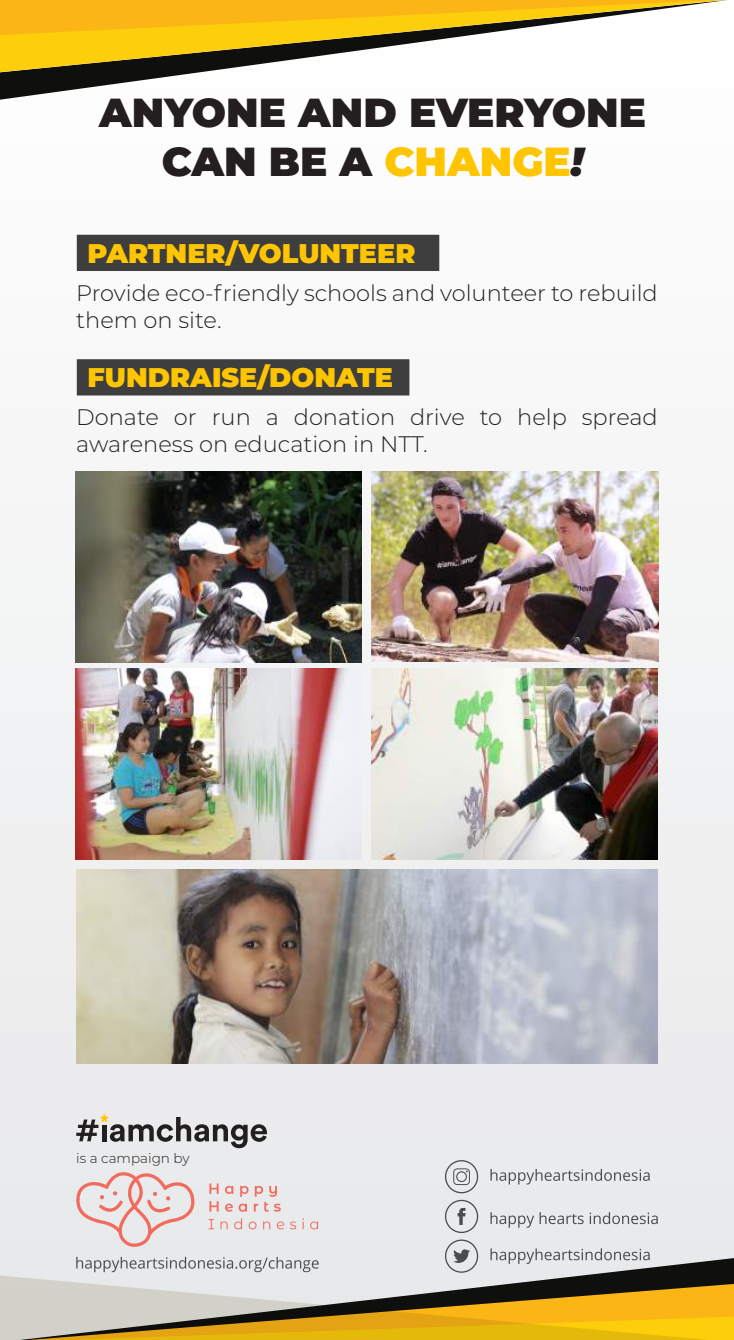
<style>
.page{position:relative;width:734px;height:1340px;background:#fff}
.page>*{position:absolute;margin:0;border:0;box-sizing:border-box;transform-origin:0 0}
.t1{font:900 40.5px/48.6px "Montserrat";color:#231f20;text-align:center}
.t2{font:900 27px "Montserrat";color:#ffc500}
.t3{font:300 22.5px/27px "Montserrat";color:#231f20}
.t4{font:300 13.5px "Montserrat";color:#231f20}
.s1{color:#ffc500}
.s2{font-style:italic}
</style>
<div class="page">
<div style="left:0;top:2px;width:733px;height:1337px;background:linear-gradient(to right,#f4f4f5,#f4f4f5)"></div>
<div style="left:77px;top:235px;width:362px;height:36px;background:#3e3e3f"></div>
<div style="left:77px;top:359px;width:332px;height:36px;background:#3e3e3f;border:2px solid #3e3e3f"></div>
<svg style="left:0;top:0;width:727px;height:100px"></svg>
<svg style="left:20px;top:1258px;width:713px;height:17px;background:#c3c4c5"></svg>
<svg style="left:0;top:1275px;width:733px;height:64px;background:#c0a863"></svg>
<svg style="left:0;top:0;width:724px;height:72px"></svg>
<svg style="left:0;top:0;width:714px;height:35px"></svg>
<svg style="left:76px;top:1114px;width:191px;height:34px;background:#b0afaf"></svg>
<svg style="left:209px;top:1183px;width:9px;height:10px"></svg>
<svg style="left:225px;top:1185px;width:8px;height:8px"></svg>
<svg style="left:240px;top:1185px;width:8px;height:11px"></svg>
<svg style="left:209px;top:1201px;width:9px;height:10px"></svg>
<svg style="left:225px;top:1203px;width:22px;height:8px"></svg>
<svg style="left:254px;top:1185px;width:27px;height:26px"></svg>
<svg style="left:209px;top:1218px;width:5px;height:11px"></svg>
<svg style="left:220px;top:1221px;width:7px;height:8px"></svg>
<svg style="left:234px;top:1218px;width:8px;height:11px"></svg>
<svg style="left:248px;top:1221px;width:8px;height:8px"></svg>
<svg style="left:263px;top:1221px;width:7px;height:8px"></svg>
<svg style="left:277px;top:1221px;width:7px;height:8px"></svg>
<svg style="left:290px;top:1221px;width:6px;height:8px"></svg>
<svg style="left:302px;top:1218px;width:2px;height:11px"></svg>
<svg style="left:310px;top:1221px;width:8px;height:8px"></svg>
<svg style="left:75px;top:1171px;width:120px;height:75px;background:#ead3d1"></svg>
<svg style="left:445px;top:1239px;width:33px;height:33px"></svg>
<svg style="left:445px;top:1160px;width:33px;height:33px"></svg>
<svg style="left:445px;top:1199px;width:33px;height:33px"></svg>
<svg style="left:490px;top:1168px;width:159px;height:16px;background:#cbcccd"></svg>
<svg style="left:490px;top:1248px;width:159px;height:15px;background:#c7c8c9"></svg>
<svg style="left:490px;top:1212px;width:167px;height:15px;background:#c9cacb"></svg>
<svg style="left:76px;top:1256px;width:242px;height:16px;background:#c9cacb"></svg>
<img style="left:77px;top:869px;width:580px;height:194px">
<img style="left:76px;top:668px;width:285px;height:191px">
<img style="left:76px;top:471px;width:285px;height:191px">
<img style="left:371px;top:471px;width:287px;height:190px">
<img style="left:371px;top:668px;width:286px;height:191px">
<h1 class="t1" style="left:99px;top:86px;width:548px">ANYONE AND EVERYONE<br>CAN BE A <span class="s1">CHANGE</span><span class="s2">!</span></h1>
<p class="t2" style="left:87px;top:233px;width:329px">PARTNER/VOLUNTEER</p>
<p class="t3" style="left:76px;top:279px;width:583px">Provide eco-friendly schools and volunteer to rebuild them on site.</p>
<p class="t2" style="left:87px;top:357px;width:307px">FUNDRAISE/DONATE</p>
<p class="t3" style="left:76px;top:403px;width:583px">Donate or run a donation drive to help spread awareness on education in NTT.</p>
<p class="t4" style="left:76px;top:1149px;width:115px">is a campaign by</p>
</div>
